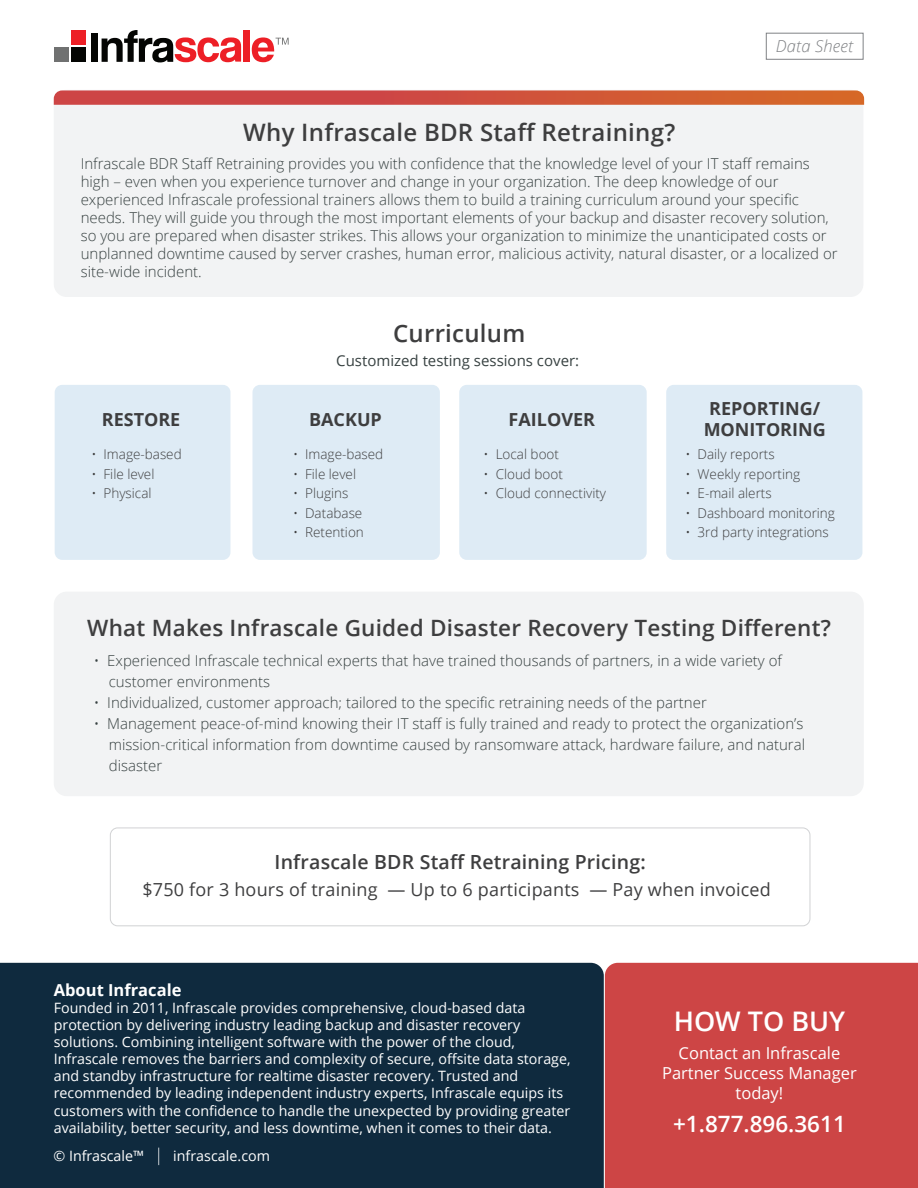
<style>
.page{position:relative;width:918px;height:1188px;background:#fff}
.page>*{position:absolute;margin:0;border:0;box-sizing:border-box;transform-origin:0 0}
.t1{font:600 27px "Open Sans";color:#fff}
.t2{font:600 24px "Open Sans";letter-spacing:.01em;color:#3e3e3f}
.t3{font:600 22.5px "Open Sans";letter-spacing:.01em;color:#3e3e3f}
.t4{font:600 22.5px "Open Sans";color:#fff}
.t5{font:600 19.5px "Open Sans";letter-spacing:.01em;color:#3e3e3f}
.t6{font:18px "Open Sans";letter-spacing:.01em;color:#3e3e3f}
.t7{font:700 18px/21.6px "Open Sans";color:#3e3e3f;text-align:center}
.t8{font:16.5px/19.8px "Open Sans";color:#fff;text-align:center}
.t9{font:700 16.5px "Open Sans";color:#fff}
.t10{font:italic 300 16.5px "Open Sans";letter-spacing:.01em;color:#808285}
.t11{font:300 15px/18px "Open Sans";color:#374141}
.t12{font:15px "Open Sans";color:#374141}
.t13{font:14.25px/17.1px "Open Sans";color:#fff}
.t14{font:300 13.5px "Open Sans";color:#3e3e3f}
</style>
<div class="page">
<div style="left:55px;top:385px;width:175px;height:175px;background:#deebf5;border-radius:7px"></div>
<div style="left:252px;top:385px;width:188px;height:175px;background:#deebf5;border-radius:7px"></div>
<div style="left:459px;top:385px;width:188px;height:175px;background:#deebf5;border-radius:7px"></div>
<div style="left:666px;top:385px;width:196px;height:175px;background:#deebf5;border-radius:7px"></div>
<div style="left:54px;top:90px;width:809px;height:207px;background:#f2f3f4;border-radius:13px"></div>
<svg style="left:54px;top:90px;width:810px;height:15px"></svg>
<div style="left:92px;top:34px;width:6px;height:28px;background:#040503"></div>
<div style="left:71px;top:30px;width:15px;height:15px;background:#ed1f26"></div>
<div style="left:71px;top:47px;width:15px;height:15px;background:#040503"></div>
<div style="left:54px;top:47px;width:15px;height:15px;background:#707171"></div>
<svg style="left:102px;top:30px;width:139px;height:32px"></svg>
<div style="left:244px;top:30px;width:6px;height:32px;background:#ed1f26"></div>
<svg style="left:252px;top:37px;width:37px;height:25px"></svg>
<div style="left:0;top:963px;width:604px;height:225px;background:#0f2a3e"></div>
<div style="left:605px;top:963px;width:313px;height:225px;background:#cd4545"></div>
<div style="left:766px;top:33px;width:97px;height:26px;border:1px solid #808285"></div>
<div style="left:54px;top:592px;width:810px;height:204px;background:#f2f3f4;border-radius:13px"></div>
<div style="left:110px;top:828px;width:700px;height:98px;border:1px solid #d1d2d4;border-radius:7px"></div>
<svg style="left:158px;top:1148px;width:1px;height:17px"></svg>
<h2 class="t2" style="left:243px;top:116px;width:433px">Why Infrascale BDR Staff Retraining?</h2>
<p class="t10" style="left:776px;top:35px;width:79px">Data Sheet</p>
<p class="t11" style="left:81px;top:154px;width:758px">Infrascale BDR Staff Retraining provides you with confidence that the knowledge level of your IT staff remains high – even when you experience turnover and change in your organization. The deep knowledge of our experienced Infrascale professional trainers allows them to build a training curriculum around your specific needs. They will guide you through the most important elements of your backup and disaster recovery solution, so you are prepared when disaster strikes. This allows your organization to minimize the unanticipated costs or unplanned downtime caused by server crashes, human error, malicious activity, natural disaster, or a localized or site-wide incident.</p>
<h2 class="t2" style="left:393px;top:317px;width:134px">Curriculum</h2>
<p class="t12" style="left:336px;top:350px;width:244px">Customized testing sessions cover:</p>
<p class="t7" style="left:102px;top:408px;width:80px">RESTORE</p>
<p class="t7" style="left:309px;top:408px;width:74px">BACKUP</p>
<p class="t7" style="left:509px;top:408px;width:88px">FAILOVER</p>
<p class="t7" style="left:704px;top:397px;width:124px">REPORTING/<br>MONITORING</p>
<p class="t14" style="left:91px;top:445px;width:92px">• Image-based</p>
<p class="t14" style="left:91px;top:465px;width:65px">• File level</p>
<p class="t14" style="left:91px;top:484px;width:62px">• Physical</p>
<p class="t14" style="left:293px;top:445px;width:92px">• Image-based</p>
<p class="t14" style="left:293px;top:465px;width:65px">• File level</p>
<p class="t14" style="left:293px;top:484px;width:57px">• Plugins</p>
<p class="t14" style="left:293px;top:504px;width:71px">• Database</p>
<p class="t14" style="left:293px;top:523px;width:72px">• Retention</p>
<p class="t14" style="left:484px;top:445px;width:77px">• Local boot</p>
<p class="t14" style="left:484px;top:465px;width:81px">• Cloud boot</p>
<p class="t14" style="left:484px;top:484px;width:124px">• Cloud connectivity</p>
<p class="t14" style="left:685px;top:445px;width:91px">• Daily reports</p>
<p class="t14" style="left:685px;top:465px;width:116px">• Weekly reporting</p>
<p class="t14" style="left:685px;top:484px;width:88px">• E-mail alerts</p>
<p class="t14" style="left:685px;top:504px;width:151px">• Dashboard monitoring</p>
<p class="t14" style="left:685px;top:523px;width:145px">• 3rd party integrations</p>
<h3 class="t3" style="left:87px;top:613px;width:745px">What Makes Infrascale Guided Disaster Recovery Testing Different?</h3>
<p class="t11" style="left:109px;top:650px;width:675px;line-height:21px;text-indent:-15px">• Experienced Infrascale technical experts that have trained thousands of partners, in a wide variety of customer environments</p>
<p class="t11" style="left:94px;top:693px;width:614px">• Individualized, customer approach; tailored to the specific retraining needs of the partner</p>
<p class="t11" style="left:109px;top:713px;width:698px;line-height:21px;text-align:justify;text-indent:-15px">• Management peace-of-mind knowing their IT staff is fully trained and ready to protect the organization’s mission-critical information from downtime caused by ransomware attack, hardware failure, and natural disaster</p>
<h3 class="t5" style="left:275px;top:849px;width:373px">Infrascale BDR Staff Retraining Pricing:</h3>
<p class="t6" style="left:142px;top:877px;width:630px">$750 for 3 hours of training — Up to 6 participants — Pay when invoiced</p>
<p class="t9" style="left:54px;top:978px;width:129px">About Infracale</p>
<p class="t13" style="left:54px;top:999px;width:518px">Founded in 2011, Infrascale provides comprehensive, cloud-based data protection by delivering industry leading backup and disaster recovery solutions. Combining intelligent software with the power of the cloud, Infrascale removes the barriers and complexity of secure, offsite data storage, and standby infrastructure for realtime disaster recovery. Trusted and recommended by leading independent industry experts, Infrascale equips its customers with the confidence to handle the unexpected by providing greater availability, better security, and less downtime, when it comes to their data.</p>
<p class="t13" style="left:54px;top:1147px;width:92px">© Infrascale™</p>
<p class="t13" style="left:173px;top:1147px;width:99px">infrascale.com</p>
<h1 class="t1" style="left:674px;top:1003px;width:173px">HOW TO BUY</h1>
<p class="t8" style="left:662px;top:1043px;width:196px">Contact an Infrascale<br>Partner Success Manager today!</p>
<h3 class="t4" style="left:673px;top:1108px;width:174px">+1.877.896.3611</h3>
</div>
